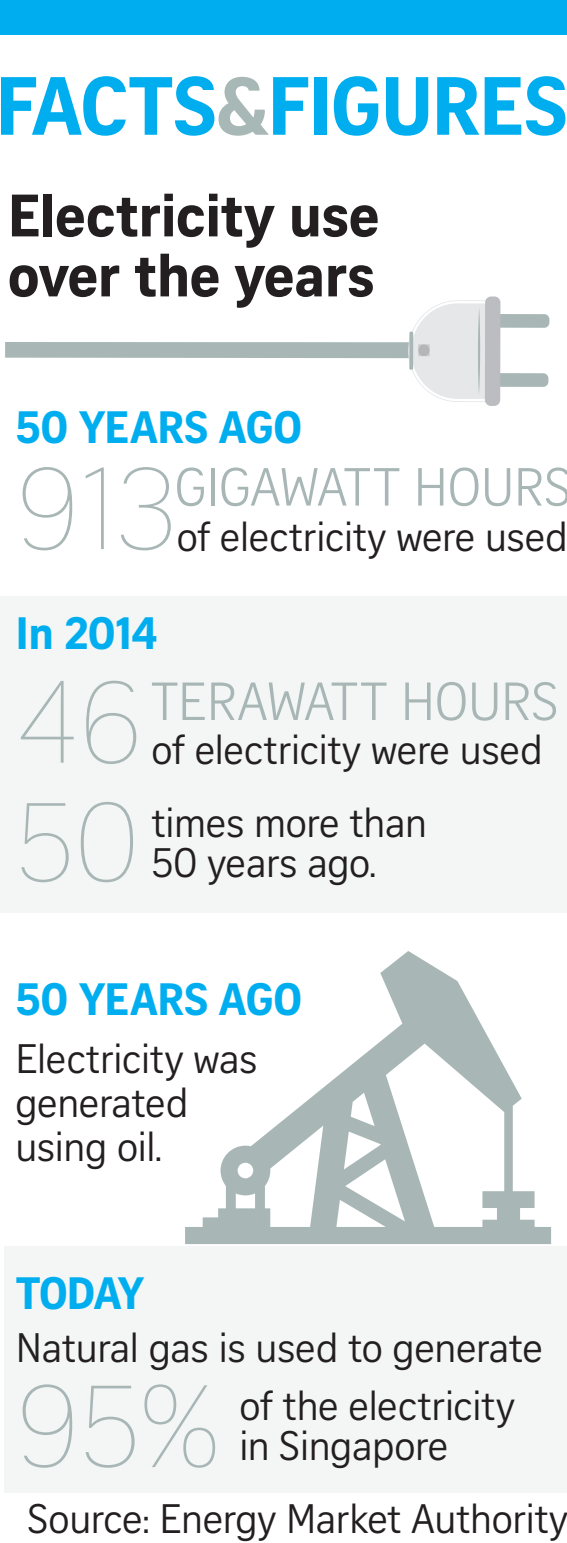
<style>
.page{position:relative;width:567px;height:1543px;background:#fff}
.page>*{position:absolute;margin:0;border:0;box-sizing:border-box;transform-origin:0 0}
.t1{font:112px "Curator Head ST Thin";color:#a8b7b6}
.t2{font:108px "Curator Head ST Thin";color:#a8b7b6}
.t3{font:700 80px "Curator Serp Text";letter-spacing:-.01em;color:#00aeef}
.t4{font:700 58px/60px "Curator Serp Text";letter-spacing:-.01em;color:#231f20}
.t5{font:52px "Curator Head ST Light";color:#a8b7b6}
.t6{font:700 44px "Curator Serp Text";letter-spacing:-.01em;color:#00aeef}
.t7{font:40px/44px "Curator Serp Text";letter-spacing:-.01em;color:#231f20}
.s1{color:#a8b8b6}
</style>
<div class="page">
<div style="left:0;top:0;width:567px;height:34px;background:#00aeef"></div>
<div style="left:0;top:596px;width:567px;height:316px;background:#f3f6f4"></div>
<div style="left:5px;top:1245px;width:562px;height:247px;background:#f3f6f4"></div>
<svg style="left:185px;top:951px;width:366px;height:292px"></svg>
<div style="left:475px;top:314px;width:74px;height:14px;background:#a8b7b6;border-radius:5px"></div>
<div style="left:474px;top:373px;width:74px;height:14px;background:#a8b7b6;border-radius:5px"></div>
<div style="left:5px;top:342px;width:405px;height:16px;background:#a8b7b6"></div>
<div style="left:485px;top:296px;width:15px;height:110px;background:#bcbdc0;border-radius:6px"></div>
<svg style="left:406px;top:298px;width:81px;height:106px"></svg>
<svg style="left:409px;top:331px;width:4px;height:38px"></svg>
<h3 class="t3" style="left:-5px;top:58px;width:573px">FACTS<span class="s1">&amp;</span>FIGURES</h3>
<h3 class="t4" style="left:8px;top:185px;width:373px">Electricity use over the years</h3>
<p class="t6" style="left:16px;top:401px;width:287px">50 YEARS AGO</p>
<h1 class="t1" style="left:16px;top:446px;width:163px">913</h1>
<h3 class="t5" style="left:175px;top:457px;width:397px">GIGAWATT HOURS</h3>
<p class="t7" style="left:177px;top:514px;width:393px">of electricity were used</p>
<p class="t6" style="left:16px;top:607px;width:143px">In 2014</p>
<h1 class="t1" style="left:16px;top:660px;width:129px">46</h1>
<h2 class="t2" style="left:16px;top:781px;width:125px">50</h2>
<h3 class="t5" style="left:151px;top:671px;width:408px">TERAWATT HOURS</h3>
<p class="t7" style="left:151px;top:713px;width:393px;line-height:73.2px">of electricity were used times more than</p>
<p class="t7" style="left:151px;top:841px;width:226px">50 years ago.</p>
<p class="t6" style="left:16px;top:972px;width:287px">50 YEARS AGO</p>
<p class="t7" style="left:15px;top:1036px;width:243px">Electricity was generated using oil.</p>
<p class="t6" style="left:16px;top:1266px;width:129px">TODAY</p>
<p class="t7" style="left:16px;top:1325px;width:529px">Natural gas is used to generate</p>
<h1 class="t1" style="left:16px;top:1363px;width:205px">95%</h1>
<p class="t7" style="left:239px;top:1385px;width:277px;line-height:40px">of the electricity in Singapore</p>
<p class="t7" style="left:28px;top:1496px;width:542px">Source: Energy Market Authority</p>
</div>
